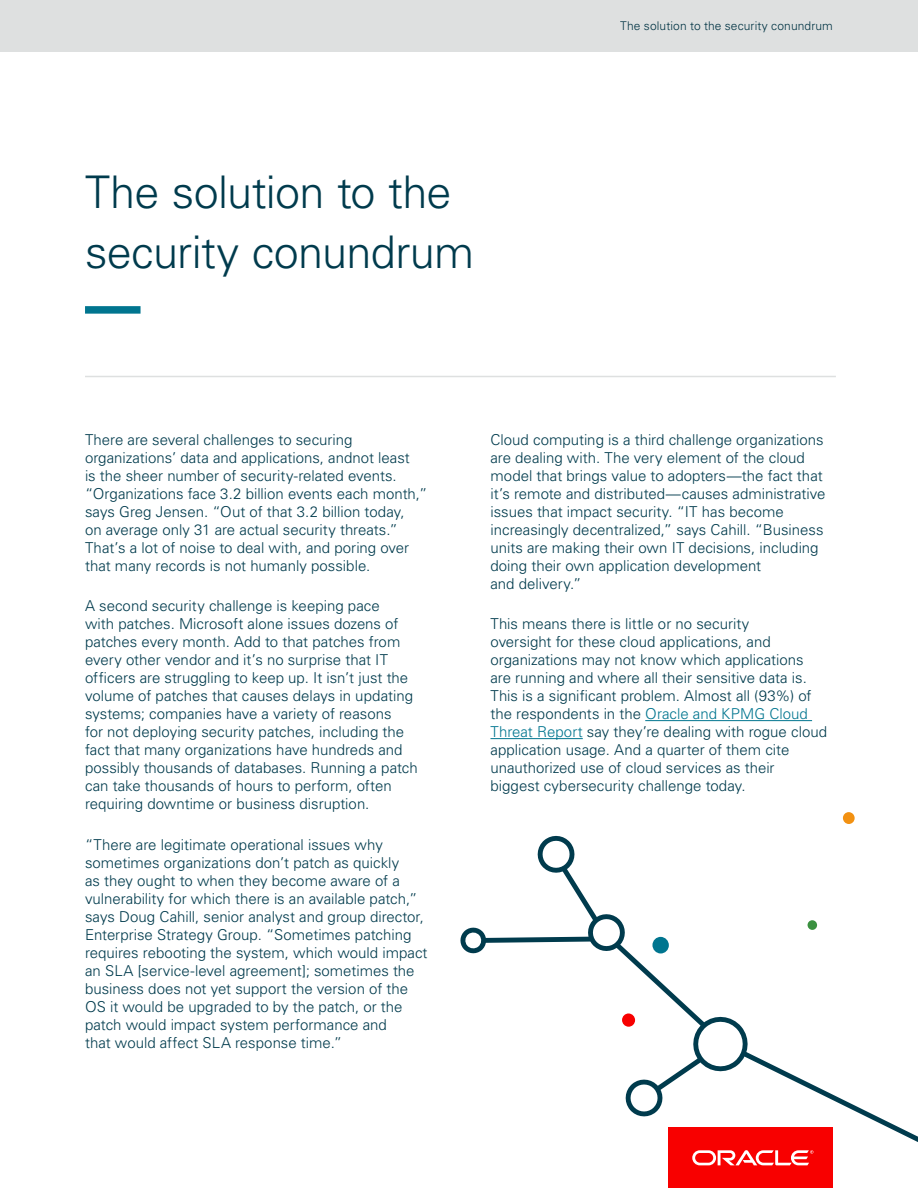
<style>
.page{position:relative;width:918px;height:1188px;background:#fff}
.page>*{position:absolute;margin:0;border:0;box-sizing:border-box;transform-origin:0 0}
.Page_Title___Small{font:300 45px/60px "Univers LT Std";letter-spacing:-.015em;color:#003b4d}
.Body_Copy___18_20{font:300 15px/18px "Univers LT Std";color:#003b4d}
.t1{font:300 12px "Univers LT Std";letter-spacing:.01em;color:#003b4d}
.s1{color:#00758f}
</style>
<div class="page">
<div style="left:0;top:0;width:918px;height:51px;background:#dee0e0"></div>
<div style="left:668px;top:1128px;width:165px;height:60px;background:#f80000"></div>
<svg style="left:692px;top:1150px;width:121px;height:15px"></svg>
<div style="left:85px;top:306px;width:56px;height:8px;background:#00758f"></div>
<hr style="left:85px;top:376px;width:751px;height:1px;background:#dee0e0">
<hr style="left:645px;top:720px;width:167px;height:1px;background:#00758f">
<hr style="left:490px;top:738px;width:93px;height:1px;background:#00758f">
<svg style="left:460px;top:835px;width:458px;height:307px"></svg>
<div style="left:652px;top:937px;width:17px;height:17px;background:#00758f;border-radius:50%"></div>
<div style="left:622px;top:1013px;width:13px;height:14px;background:#f70000;border-radius:50%"></div>
<div style="left:808px;top:920px;width:9px;height:10px;background:#3b9140;border-radius:50%"></div>
<div style="left:843px;top:812px;width:12px;height:12px;background:#f29112;border-radius:50%"></div>
<p class="Page_Title___Small" style="left:85px;top:162px;width:391px">The solution to the security conundrum</p>
<p class="t1" style="left:620px;top:18px;width:214px">The solution to the security conundrum</p>
<p class="Body_Copy___18_20" style="left:85px;top:430px;width:344px">There are several challenges to securing organizations’ data and applications, andnot least<br>is the sheer number of security-related events. “Organizations face 3.2 billion events each month,” says Greg Jensen. “Out of that 3.2 billion today,<br>on average only 31 are actual security threats.” That’s a lot of noise to deal with, and poring over that many records is not humanly possible.</p>
<p class="Body_Copy___18_20" style="left:85px;top:597px;width:334px">A second security challenge is keeping pace<br>with patches. Microsoft alone issues dozens of patches every month. Add to that patches from every other vendor and it’s no surprise that IT officers are struggling to keep up. It isn’t just the volume of patches that causes delays in updating systems; companies have a variety of reasons<br>for not deploying security patches, including the fact that many organizations have hundreds and possibly thousands of databases. Running a patch can take thousands of hours to perform, often requiring downtime or business disruption.</p>
<p class="Body_Copy___18_20" style="left:85px;top:835px;width:344px">“There are legitimate operational issues why sometimes organizations don’t patch as quickly<br>as they ought to when they become aware of a vulnerability for which there is an available patch,” says Doug Cahill, senior analyst and group director, Enterprise Strategy Group. “Sometimes patching requires rebooting the system, which would impact an SLA [service-level agreement]; sometimes the business does not yet support the version of the OS it would be upgraded to by the patch, or the patch would impact system performance and<br>that would affect SLA response time.”</p>
<p class="Body_Copy___18_20" style="left:490px;top:430px;width:337px">Cloud computing is a third challenge organizations are dealing with. The very element of the cloud model that brings value to adopters—the fact that it’s remote and distributed—causes administrative issues that impact security. “IT has become increasingly decentralized,” says Cahill. “Business units are making their own IT decisions, including doing their own application development<br>and delivery.”</p>
<p class="Body_Copy___18_20" style="left:490px;top:615px;width:338px">This means there is little or no security<br>oversight for these cloud applications, and organizations may not know which applications are running and where all their sensitive data is.<br>This is a significant problem. Almost all (93%) of the respondents in the <span class="s1">Oracle and KPMG Cloud Threat Report</span> say they’re dealing with rogue cloud application usage. And a quarter of them cite unauthorized use of cloud services as their biggest cybersecurity challenge today.</p>
</div>
